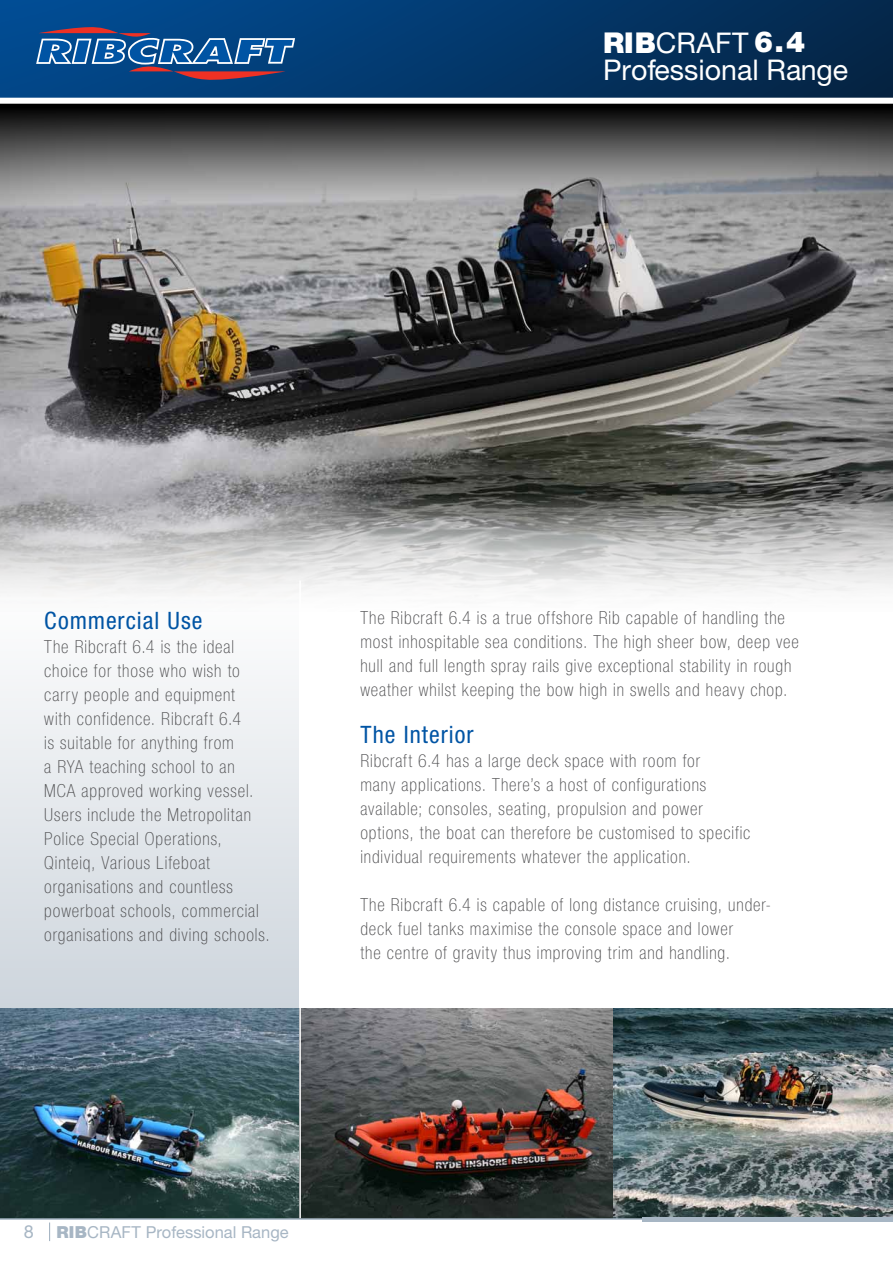
<style>
.page{position:relative;width:893px;height:1263px;background:#fff}
.page>*{position:absolute;margin:0;border:0;box-sizing:border-box;transform-origin:0 0}
.t1{font:28.5px/26.8px "Helvetica Neue";color:#fff}
.t2{font:condensed 24px "Helvetica Neue";letter-spacing:.04em;color:#0054a4}
.t3{font:100 condensed 18px/24px "Helvetica Neue";letter-spacing:.05em;color:#4d4d4f}
.t4{font:18px "Helvetica Neue";color:#a7b6c4}
.t5{font:16.5px "Helvetica Neue";color:#a7b6c4}
.s1{font-weight:900}
.s2{font-family:"Helvetica Neue LT";font-weight:900}
</style>
<div class="page">
<img style="left:0;top:0;width:893px;height:98px">
<svg style="left:49px;top:1222px;width:1px;height:19px"></svg>
<svg style="left:36px;top:27px;width:259px;height:54px"></svg>
<svg style="left:0;top:675px;width:299px;height:541px"></svg>
<img style="left:0;top:233px;width:893px;height:363px">
<svg style="left:0;top:104px;width:892px;height:129px"></svg>
<img style="left:0;top:1009px;width:298px;height:209px">
<img style="left:301px;top:1009px;width:592px;height:209px">
<hr style="left:299px;top:580px;width:2px;height:638px;background:#fff">
<hr style="left:0;top:1218px;width:838px;height:2px;background:#a7b6c4">
<hr style="left:643px;top:1217px;width:250px;height:4px;background:#a7b6c4">
<hr style="left:892px;top:100px;width:1px;height:463px;background:#000">
<h1 class="t1" style="left:603px;top:29px;width:247px"><span class="s1">RIB</span>CRAFT <span class="s2">6.4<br></span>Professional Range</h1>
<h2 class="t2" style="left:44px;top:606px;width:160px">Commercial Use</h2>
<p class="t3" style="left:44px;top:634px;width:227px">The Ribcraft 6.4 is the ideal choice for those who wish to carry people and equipment<br>with confidence. Ribcraft 6.4<br>is suitable for anything from<br>a RYA teaching school to an<br>MCA approved working vessel.<br>Users include the Metropolitan<br>Police Special Operations,<br>Qinteiq, Various Lifeboat organisations and countless powerboat schools, commercial organisations and diving schools.</p>
<p class="t3" style="left:360px;top:606px;width:440px">The Ribcraft 6.4 is a true offshore Rib capable of handling the most inhospitable sea conditions. The high sheer bow, deep vee hull and full length spray rails give exceptional stability in rough weather whilst keeping the bow high in swells and heavy chop.</p>
<h2 class="t2" style="left:360px;top:720px;width:115px">The Interior</h2>
<p class="t3" style="left:360px;top:748px;width:391px">Ribcraft 6.4 has a large deck space with room for<br>many applications. There’s a host of configurations available; consoles, seating, propulsion and power options, the boat can therefore be customised to specific individual requirements whatever the application.</p>
<p class="t3" style="left:360px;top:892px;width:412px">The Ribcraft 6.4 is capable of long distance cruising, under&shy;deck fuel tanks maximise the console space and lower<br>the centre of gravity thus improving trim and handling.</p>
<p class="t4" style="left:24px;top:1221px;width:12px">8</p>
<p class="t5" style="left:56px;top:1222px;width:234px"><span class="s1">RIB</span>CRAFT Professional Range</p>
</div>
